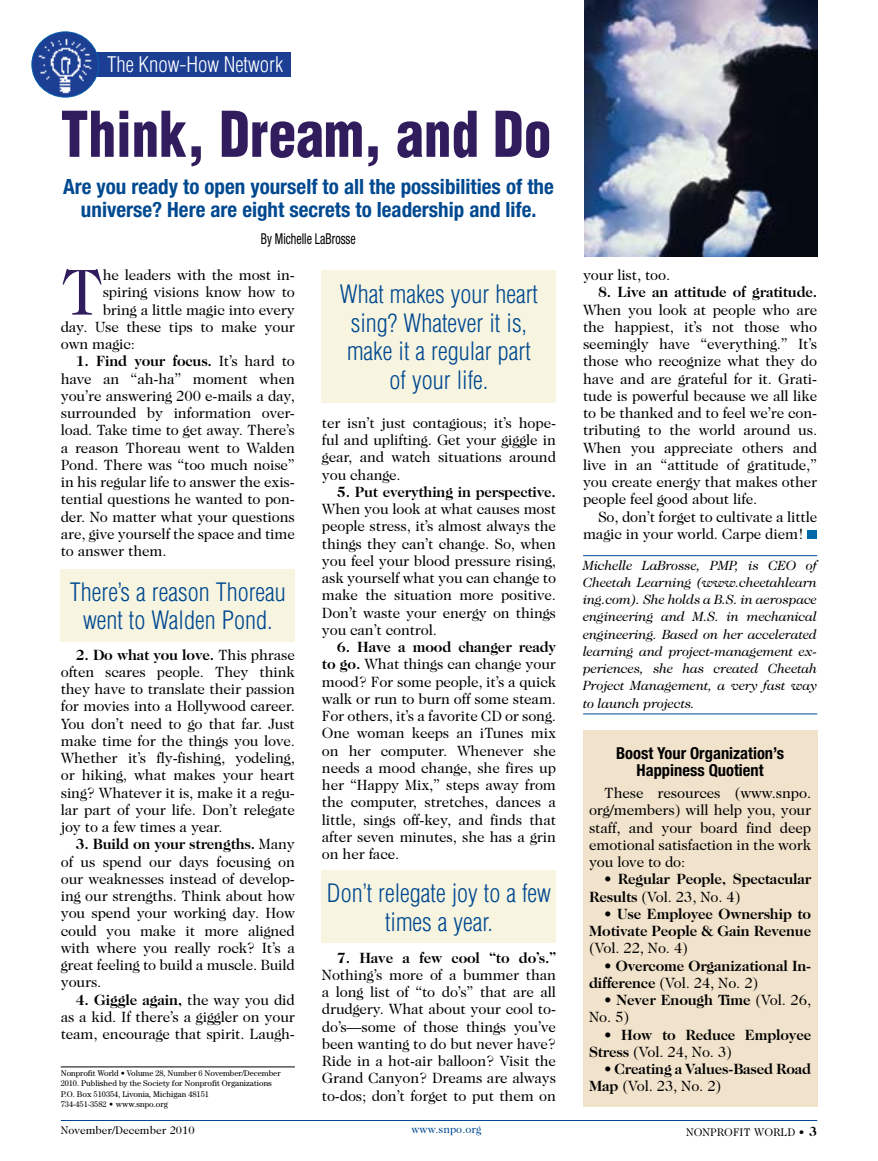
<style>
.page{position:relative;width:878px;height:1161px;background:#fff}
.page>*{position:absolute;margin:0;border:0;box-sizing:border-box;transform-origin:0 0}
.t1{font:65.7px "Caslon Two Twenty Four";color:#311d5d}
.t2{font:900 condensed 61.5px "Helvetica";color:#311d5d;scale:.9 1}
.t3{font:300 condensed 24.75px/28.5px "Helvetica";color:#004990;text-align:center}
.t4{font:700 condensed 21px/22.5px "Helvetica Neue";color:#004990;text-align:center}
.t5{font:300 condensed 21px "Helvetica";color:#fff}
.t6{font:700 condensed 16.5px/17.2px "Helvetica Neue";color:#000;text-align:center}
.t7{font:15px/17.2px "Caslon Two Twenty Four";letter-spacing:-.01em;color:#000;text-align:justify}
.t8{font:700 15px/17.2px "Caslon Two Twenty Four";letter-spacing:-.01em;color:#000}
.t9{font:condensed 15px "Helvetica Neue";color:#000;scale:.8 1}
.t10{font:italic 13.5px/17.2px "Caslon Two Twenty Four";letter-spacing:-.01em;color:#000;text-align:justify}
.t11{font:11.25px "Caslon Two Twenty Four";color:#000}
.t12{font:11.25px "Caslon Two Twenty Four";color:#004990}
.t13{font:8.25px/10.5px "Century";color:#000}
.s1{font-weight:700}
.s2{font-weight:400}
.s3{font-weight:700;font-size:13.5px}
</style>
<div class="page">
<hr style="left:583px;top:555px;width:234px;height:1px;background:#004990">
<hr style="left:583px;top:714px;width:234px;height:1px;background:#004990">
<div style="left:807px;top:530px;width:9px;height:9px;background:#0069aa"></div>
<div style="left:583px;top:731px;width:234px;height:376px;background:#f1e2cb"></div>
<div style="left:322px;top:270px;width:234px;height:133px;background:#f7f4e0"></div>
<div style="left:61px;top:569px;width:234px;height:72px;background:#f7f4e0"></div>
<div style="left:322px;top:871px;width:234px;height:72px;background:#f7f4e0"></div>
<div style="left:89px;top:52px;width:201px;height:25px;background:#1c3f94"></div>
<img style="left:32px;top:32px;width:67px;height:65px">
<div style="left:32px;top:32px;width:67px;height:66px;border:1px solid #005bab;border-radius:50%"></div>
<hr style="left:61px;top:1067px;width:234px;height:1px;background:#000">
<img style="left:584px;top:0;width:233px;height:256px">
<hr style="left:61px;top:1120px;width:756px;height:1px;background:#004990">
<h3 class="t5" style="left:107px;top:52px;width:178px">The Know-How Network</h3>
<h2 class="t2" style="left:61px;top:96px;width:546px">Think, Dream, and Do</h2>
<h3 class="t4" style="left:63px;top:175px;width:492px">Are you ready to open yourself to all the possibilities of the universe? Here are eight secrets to leadership and life.</h3>
<p class="t9" style="left:261px;top:230px;width:120px">By Michelle LaBrosse</p>
<h1 class="t1" style="left:61px;top:254px;width:44px">T</h1>
<p class="t7" style="left:103px;top:266px;width:194px">he leaders with the most in-</p>
<p class="t7" style="left:583px;top:266px;width:89px">your list, too.</p>
<p class="t8" style="left:598px;top:283px;width:221px">8. Live an attitude of gratitude.</p>
<p class="t7" style="left:583px;top:301px;width:236px">When you look at people who are the happiest, it’s not those who seemingly have “everything.” It’s those who recognize what they do have and are grateful for it. Grati&shy;tude is powerful because we all like to be thanked and to feel we’re con&shy;tributing to the world around us.<br>When you appreciate others and live in an “attitude of gratitude,” you create energy that makes other people feel good about life.</p>
<p class="t7" style="left:583px;top:508px;width:236px;text-indent:15px">So, don’t forget to cultivate a little magic in your world. Carpe diem!</p>
<p class="t10" style="left:583px;top:556px;width:236px">Michelle LaBrosse, PMP, is CEO of Cheetah Learning (www.cheetahlearn ing.com). She holds a B.S. in aerospace engineering and M.S. in mechanical engineering. Based on her accelerated learning and project-management ex&shy;periences, she has created Cheetah Project Management, a very fast way to launch projects.</p>
<h3 class="t3" style="left:340px;top:280px;width:200px">What makes your heart sing? Whatever it is, make it a regular part of your life.</h3>
<p class="t7" style="left:103px;top:283px;width:194px">spiring visions know how to</p>
<p class="t7" style="left:103px;top:301px;width:194px">bring a little magic into every</p>
<p class="t7" style="left:61px;top:318px;width:236px">day. Use these tips to make your</p>
<p class="t7" style="left:61px;top:335px;width:76px">own magic:</p>
<p class="t7" style="left:61px;top:352px;width:236px;text-indent:15px"><span class="s1">1. Find your focus.</span> It’s hard to have an “ah-ha” moment when you’re answering 200 e-mails a day, surrounded by information over&shy;load. Take time to get away. There’s a reason Thoreau went to Walden Pond. There was “too much noise” in his regular life to answer the exis&shy;tential questions he wanted to pon&shy;der. No matter what your questions are, give yourself the space and time to answer them.</p>
<p class="t7" style="left:322px;top:414px;width:236px">ter isn’t just contagious; it’s hope&shy;ful and uplifting. Get your giggle in gear, and watch situations around you change.</p>
<p class="t8" style="left:337px;top:483px;width:220px">5. Put everything in perspective.</p>
<p class="t7" style="left:322px;top:500px;width:236px">When you look at what causes most people stress, it’s almost always the things they can’t change. So, when you feel your blood pressure rising, ask yourself what you can change to make the situation more positive.<br>Don’t waste your energy on things you can’t control.</p>
<p class="t7" style="left:322px;top:638px;width:236px;text-indent:15px"><span class="s1">6. Have a mood changer ready to go.</span> What things can change your mood? For some people, it’s a quick walk or run to burn off some steam.<br>For others, it’s a favorite CD or song.<br>One woman keeps an iTunes mix on her computer. Whenever she needs a mood change, she fires up her “Happy Mix,” steps away from the computer, stretches, dances a little, sings off-key, and finds that after seven minutes, she has a grin on her face.</p>
<h3 class="t3" style="left:70px;top:577px;width:217px">There’s a reason Thoreau went to Walden Pond.</h3>
<p class="t7" style="left:61px;top:646px;width:236px;text-indent:15px"><span class="s1">2. Do what you love.</span> This phrase often scares people. They think they have to translate their passion for movies into a Hollywood career.<br>You don’t need to go that far. Just make time for the things you love.<br>Whether it’s fly-fishing, yodeling, or hiking, what makes your heart sing? Whatever it is, make it a regu&shy;lar part of your life. Don’t relegate joy to a few times a year.</p>
<p class="t7" style="left:61px;top:835px;width:236px;text-indent:15px"><span class="s1">3. Build on your strengths.</span> Many of us spend our days focusing on our weaknesses instead of develop&shy;ing our strengths. Think about how you spend your working day. How could you make it more aligned with where you really rock? It’s a great feeling to build a muscle. Build yours.</p>
<p class="t7" style="left:61px;top:991px;width:236px;text-indent:15px"><span class="s1">4. Giggle again,</span> the way you did as a kid. If there’s a giggler on your team, encourage that spirit. Laugh-</p>
<p class="t6" style="left:616px;top:744px;width:170px">Boost Your Organization’s<br>Happiness Quotient</p>
<p class="t7" style="left:589px;top:784px;width:224px;text-indent:15px">These resources (www.snpo. org/members) will help you, your staff, and your board find deep emotional satisfaction in the work you love to do:</p>
<p class="t8" style="left:589px;top:870px;width:223px;text-indent:15px"><span class="s2">•</span> Regular People, Spectacular<br>Results <span class="s2">(Vol. 23, No. 4)</span></p>
<p class="t8" style="left:589px;top:905px;width:223px;text-align:right">• Use Employee Ownership to<br>Motivate People &amp; Gain Revenue</p>
<p class="t7" style="left:589px;top:940px;width:100px">(Vol. 22, No. 4)</p>
<p class="t8" style="left:589px;top:957px;width:224px;text-indent:15px">• Overcome Organizational In&shy;difference <span class="s2">(Vol. 24, No. 2)</span></p>
<p class="t8" style="left:589px;top:991px;width:223px;text-indent:15px">• Never Enough Time <span class="s2">(Vol. 26,<br>No. 5)</span></p>
<p class="t8" style="left:589px;top:1026px;width:223px;text-indent:15px">• How to Reduce Employee<br>Stress <span class="s2">(Vol. 24, No. 3)</span></p>
<p class="t8" style="left:589px;top:1060px;width:223px;text-indent:15px">• Creating a Values-Based Road<br>Map <span class="s2">(Vol. 23, No. 2)</span></p>
<h3 class="t3" style="left:327px;top:879px;width:225px">Don’t relegate joy to a few times a year.</h3>
<p class="t8" style="left:337px;top:949px;width:220px">7. Have a few cool “to do’s.”</p>
<p class="t7" style="left:322px;top:966px;width:236px">Nothing’s more of a bummer than a long list of “to do’s” that are all drudgery. What about your cool to&shy;do’s—some of those things you’ve been wanting to do but never have?<br>Ride in a hot-air balloon? Visit the Grand Canyon? Dreams are always to-dos; don’t forget to put them on</p>
<p class="t13" style="left:61px;top:1067px;width:221px">Nonprofit World • Volume 28, Number 6 November/December 2010. Published by the Society for Nonprofit Organizations P.O. Box 510354, Livonia, Michigan 48151<br>734-451-3582 • www.snpo.org</p>
<p class="t11" style="left:61px;top:1123px;width:135px">November/December 2010</p>
<p class="t12" style="left:411px;top:1123px;width:71px">www.snpo.org</p>
<p class="t11" style="left:686px;top:1125px;width:133px">NONPROFIT WORLD • <span class="s3">3</span></p>
</div>
